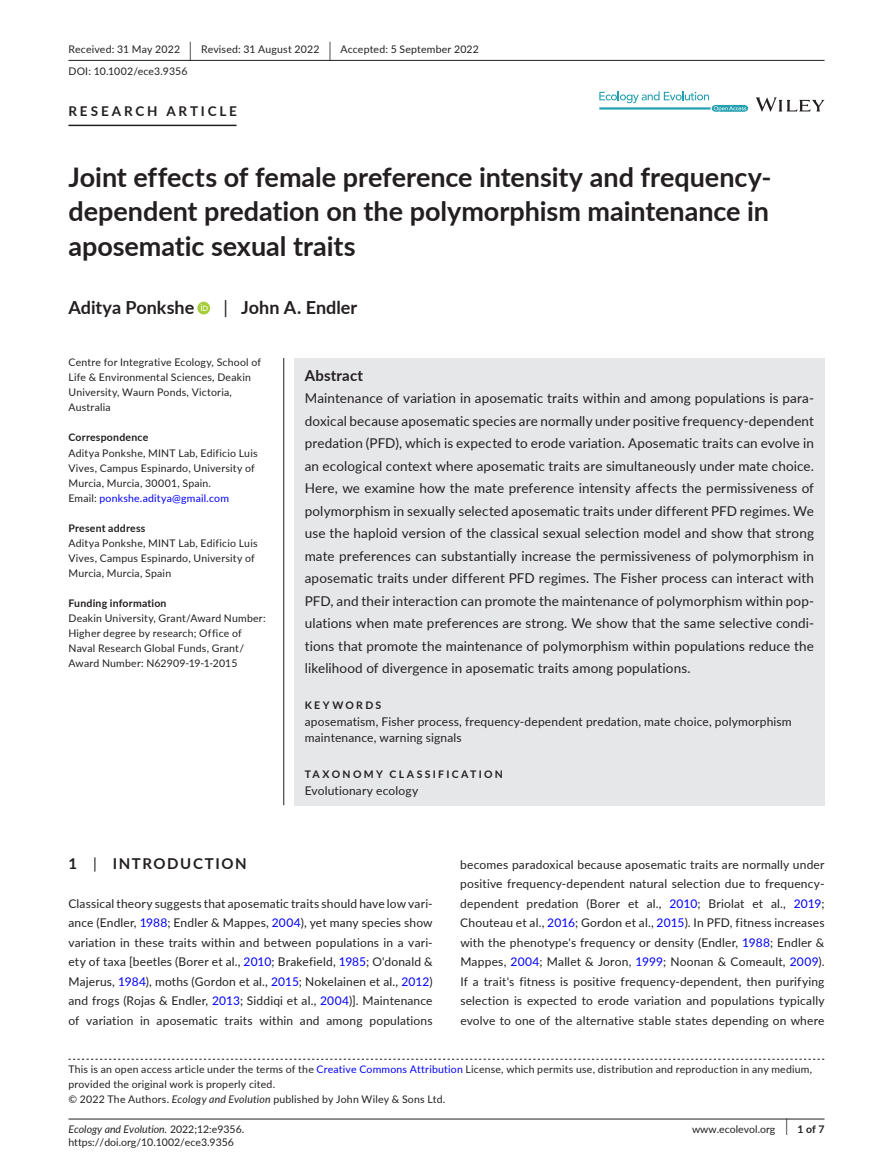
<style>
.page{position:relative;width:893px;height:1174px;background:#fff}
.page>*{position:absolute;margin:0;border:0;box-sizing:border-box;transform-origin:0 0}
.t1{font:700 27px/34.5px "Lato";color:#231f20;text-align:justify}
.t2{font:700 18px "Lato";color:#231f20}
.t3{font:700 15px "Lato";letter-spacing:.1em;color:#231f20}
.t4{font:700 15px "Lato";letter-spacing:.015em;color:#231f20}
.t5{font:13.5px/22.5px "Lato";letter-spacing:.01em;color:#231f20;text-align:justify}
.t6{font:700 13.5px "Lato";letter-spacing:.21em;color:#231f20}
.t7{font:12px/19.5px "Lato";letter-spacing:.015em;color:#231f20;text-align:justify}
.t8{font:10.5px/15px "Lato";letter-spacing:.02em;color:#231f20}
.t9{font:700 10.5px "Lato";letter-spacing:.02em;color:#231f20}
.t10{font:10.5px "Lato";color:#231f20}
.t11{font:italic 10.5px "Lato";color:#231f20}
.t12{font:700 10.5px "Lato";letter-spacing:.22em;color:#231f20}
.s1{font-size:19.65px}
.s2{font-weight:400}
.s3{color:#00f}
.s4{font-style:italic}
.s5{font-style:normal}
.s6{font-weight:400;font-size:17.4px}
</style>
<div class="page">
<hr style="left:68px;top:1118px;width:756px;height:1px;background:#231f20">
<svg style="left:756px;top:97px;width:68px;height:15px"></svg>
<svg style="left:599px;top:91px;width:149px;height:21px"></svg>
<hr style="left:68px;top:60px;width:756px;height:1px;background:#231f20">
<hr style="left:68px;top:125px;width:169px;height:1px;background:#231f20">
<svg style="left:197px;top:302px;width:13px;height:12px"></svg>
<svg style="left:201px;top:304px;width:7px;height:7px"></svg>
<svg style="left:68px;top:1058px;width:756px;height:1px"></svg>
<div style="left:294px;top:358px;width:530px;height:447px;background:#e6e7e9"></div>
<hr style="left:283px;top:358px;width:1px;height:447px;background:#231f20">
<p class="t8" style="left:68px;top:38px;width:412px;line-height:21.8px">Received: 31 May 2022 <span class="s1">|</span> Revised: 31 August 2022 <span class="s1">|</span> Accepted: 5 September 2022<br>DOI: 10.1002/ece3.9356</p>
<p class="t6" style="left:68px;top:101px;width:170px">RESEARCH ARTICLE</p>
<h1 class="t1" style="left:68px;top:159px;width:704px">Joint effects of female preference intensity and frequency&shy;dependent predation on the polymorphism maintenance in aposematic sexual traits</h1>
<h2 class="t2" style="left:68px;top:295px;width:127px">Aditya Ponkshe</h2>
<h2 class="t2" style="left:224px;top:295px;width:135px"><span class="s2">|</span> John A. Endler</h2>
<p class="t8" style="left:68px;top:355px;width:194px">Centre for Integrative Ecology, School of<br>Life &amp; Environmental Sciences, Deakin<br>University, Waurn Ponds, Victoria,<br>Australia</p>
<p class="t9" style="left:68px;top:430px;width:81px">Correspondence</p>
<p class="t8" style="left:68px;top:445px;width:191px">Aditya Ponkshe, MINT Lab, Edificio Luis Vives, Campus Espinardo, University of Murcia, Murcia, 30001, Spain.<br>Email: <span class="s3">ponkshe.aditya@gmail.com</span></p>
<p class="t9" style="left:68px;top:520px;width:78px">Present address</p>
<p class="t8" style="left:68px;top:535px;width:191px">Aditya Ponkshe, MINT Lab, Edificio Luis<br>Vives, Campus Espinardo, University of<br>Murcia, Murcia, Spain</p>
<p class="t9" style="left:68px;top:595px;width:100px">Funding information</p>
<p class="t8" style="left:68px;top:610px;width:199px">Deakin University, Grant/Award Number:<br>Higher degree by research; Office of Naval Research Global Funds, Grant/ Award Number: N62909-19-1-2015</p>
<p class="t4" style="left:305px;top:364px;width:60px">Abstract</p>
<p class="t5" style="left:305px;top:386px;width:511px">Maintenance of variation in aposematic traits within and among populations is para&shy;doxical because aposematic species are normally under positive frequency-dependent predation (PFD), which is expected to erode variation. Aposematic traits can evolve in an ecological context where aposematic traits are simultaneously under mate choice.<br>Here, we examine how the mate preference intensity affects the permissiveness of polymorphism in sexually selected aposematic traits under different PFD regimes. We use the haploid version of the classical sexual selection model and show that strong mate preferences can substantially increase the permissiveness of polymorphism in aposematic traits under different PFD regimes. The Fisher process can interact with PFD, and their interaction can promote the maintenance of polymorphism within pop&shy;ulations when mate preferences are strong. We show that the same selective condi&shy;tions that promote the maintenance of polymorphism within populations reduce the likelihood of divergence in aposematic traits among populations.</p>
<p class="t12" style="left:305px;top:697px;width:78px">KEYWORDS</p>
<p class="t7" style="left:305px;top:712px;width:489px;line-height:16.5px">aposematism, Fisher process, frequency-dependent predation, mate choice, polymorphism maintenance, warning signals</p>
<p class="t12" style="left:305px;top:766px;width:200px">TAXONOMY CLASSIFICATION</p>
<p class="t7" style="left:305px;top:780px;width:115px">Evolutionary ecology</p>
<p class="t3" style="left:68px;top:852px;width:180px">1 <span class="s2">|</span> INTRODUCTION</p>
<p class="t7" style="left:68px;top:893px;width:366px">Classical theory suggests that aposematic traits should have low vari&shy;ance (Endler, <span class="s3">1988</span>; Endler &amp; Mappes, <span class="s3">2004</span>), yet many species show variation in these traits within and between populations in a vari&shy;ety of taxa [beetles (Borer et al., <span class="s3">2010</span>; Brakefield, <span class="s3">1985</span>; O'donald &amp; Majerus, <span class="s3">1984</span>), moths (Gordon et al., <span class="s3">2015</span>; Nokelainen et al., <span class="s3">2012</span>) and frogs (Rojas &amp; Endler, <span class="s3">2013</span>; Siddiqi et al., <span class="s3">2004</span>)]. Maintenance of variation in aposematic traits within and among populations</p>
<p class="t7" style="left:460px;top:854px;width:366px">becomes paradoxical because aposematic traits are normally under positive frequency-dependent natural selection due to frequency&shy;dependent predation (Borer et al., <span class="s3">2010</span>; Briolat et al., <span class="s3">2019</span>; Chouteau et al., <span class="s3">2016</span>; Gordon et al., <span class="s3">2015</span>). In PFD, fitness increases with the phenotype's frequency or density (Endler, <span class="s3">1988</span>; Endler &amp; Mappes, <span class="s3">2004</span>; Mallet &amp; Joron, <span class="s3">1999</span>; Noonan &amp; Comeault, <span class="s3">2009</span>).<br>If a trait's fitness is positive frequency-dependent, then purifying selection is expected to erode variation and populations typically evolve to one of the alternative stable states depending on where</p>
<p class="t8" style="left:68px;top:1061px;width:745px">This is an open access article under the terms of the <span class="s3">Creative Commons Attribution</span> License, which permits use, distribution and reproduction in any medium, provided the original work is properly cited.<br>© 2022 The Authors. <span class="s4">Ecology and Evolution</span> published by John Wiley &amp; Sons Ltd.</p>
<p class="t11" style="left:68px;top:1121px;width:177px">Ecology and Evolution. <span class="s5">2022;12:e9356.</span></p>
<p class="t9" style="left:786px;top:1121px;width:40px"><span class="s6">|</span> 1 of 7</p>
<p class="t10" style="left:68px;top:1135px;width:167px">https://doi.org/10.1002/ece3.9356</p>
<p class="t10" style="left:692px;top:1121px;width:85px">www.ecolevol.org</p>
</div>
